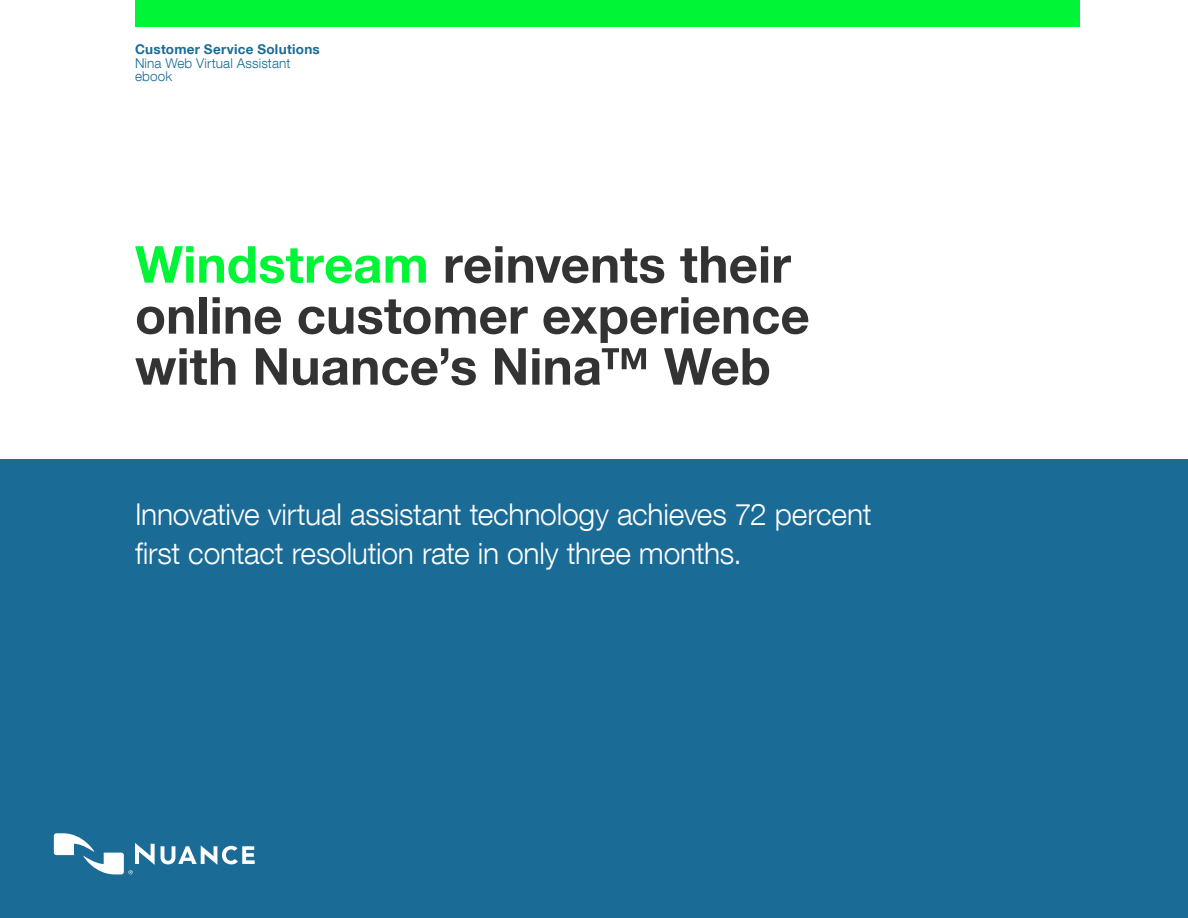
<style>
.page{position:relative;width:1188px;height:918px;background:#fff}
.page>*{position:absolute;margin:0;border:0;box-sizing:border-box;transform-origin:0 0}
.t1{font:700 51px/51px "Helvetica Neue LT Com";color:#333}
.t2{font:300 30px/39px "Helvetica Neue LT Com";letter-spacing:-.01em;color:#fff}
.t3{font:300 13.5px/13.5px "Helvetica Neue LT Com";letter-spacing:.01em;color:#1a6b96}
.t4{font:700 13.5px "Helvetica Neue LT Com";letter-spacing:.02em;color:#1a6b96}
.s1{color:#00f536}
</style>
<div class="page">
<div style="left:0;top:459px;width:1188px;height:459px;background:#1a6b96"></div>
<div style="left:135px;top:0;width:945px;height:27px;background:#00f536"></div>
<svg style="left:161px;top:845px;width:94px;height:20px"></svg>
<svg style="left:54px;top:833px;width:101px;height:41px"></svg>
<p class="t4" style="left:135px;top:41px;width:186px">Customer Service Solutions</p>
<p class="t3" style="left:135px;top:56px;width:157px">Nina Web Virtual Assistant ebook</p>
<h1 class="t1" style="left:135px;top:237px;width:676px"><span class="s1">Windstream</span> reinvents their online customer experience with Nuance’s Nina™ Web</h1>
<p class="t2" style="left:135px;top:494px;width:738px">Innovative virtual assistant technology achieves 72 percent first contact resolution rate in only three months.</p>
</div>
